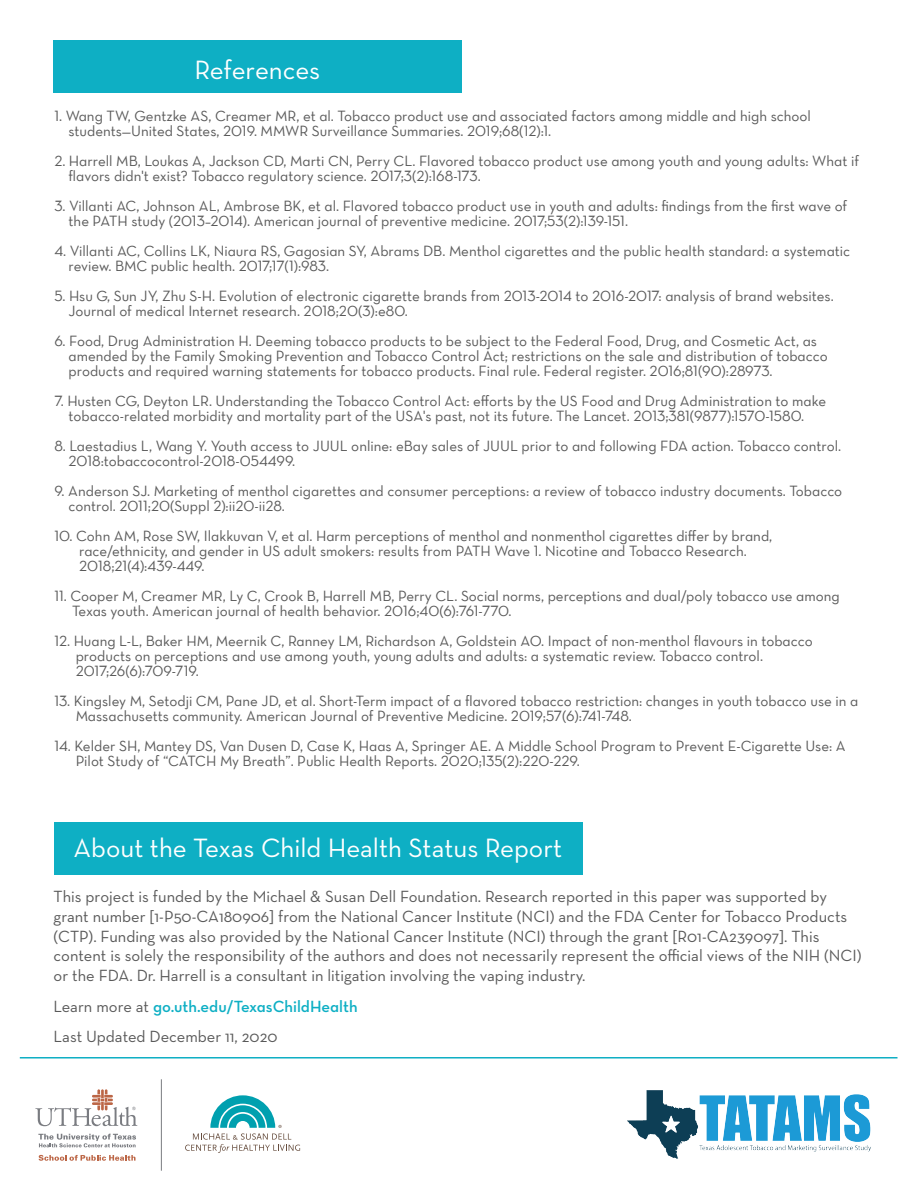
<style>
.page{position:relative;width:918px;height:1188px;background:#fff}
.page>*{position:absolute;margin:0;border:0;box-sizing:border-box;transform-origin:0 0}
.t1{font:27px "Neutra Text";color:#fff}
.t2{font:16.5px/19.8px "Neutra Text";color:#595959}
.t3{font:16.5px "Neutra Text Demi Alt";color:#0eafc4}
.t4{font:15px/15px "Neutra Text Book Alt";color:#595959}
.s1{font-family:"Neutra Text";color:#595959}
</style>
<div class="page">
<div style="left:54px;top:40px;width:408px;height:52px;background:#0eafc4"></div>
<hr style="left:20px;top:1057px;width:878px;height:2px;background:#0eafc4">
<svg style="left:185px;top:1095px;width:115px;height:58px"></svg>
<hr style="left:161px;top:1079px;width:1px;height:92px;background:#7a7c81">
<svg style="left:39px;top:1155px;width:97px;height:6px"></svg>
<svg style="left:38px;top:1134px;width:98px;height:13px"></svg>
<svg style="left:35px;top:1089px;width:102px;height:37px"></svg>
<div style="left:54px;top:822px;width:529px;height:52px;background:#0eafc4"></div>
<img style="left:627px;top:1090px;width:244px;height:69px">
<h1 class="t1" style="left:194px;top:54px;width:127px">References</h1>
<p class="t4" style="left:69px;top:108px;width:744px;text-indent:-14px">1. Wang TW, Gentzke AS, Creamer MR, et al. Tobacco product use and associated factors among middle and high school students—United States, 2019. MMWR Surveillance Summaries. 2019;68(12):1.</p>
<p class="t4" style="left:69px;top:153px;width:792px;text-indent:-14px">2. Harrell MB, Loukas A, Jackson CD, Marti CN, Perry CL. Flavored tobacco product use among youth and young adults: What if flavors didn't exist? Tobacco regulatory science. 2017;3(2):168-173.</p>
<p class="t4" style="left:69px;top:198px;width:780px;text-indent:-14px">3. Villanti AC, Johnson AL, Ambrose BK, et al. Flavored tobacco product use in youth and adults: findings from the first wave of the PATH study (2013–2014). American journal of preventive medicine. 2017;53(2):139-151.</p>
<p class="t4" style="left:69px;top:243px;width:783px;text-indent:-14px">4. Villanti AC, Collins LK, Niaura RS, Gagosian SY, Abrams DB. Menthol cigarettes and the public health standard: a systematic review. BMC public health. 2017;17(1):983.</p>
<p class="t4" style="left:69px;top:288px;width:767px;text-indent:-14px">5. Hsu G, Sun JY, Zhu S-H. Evolution of electronic cigarette brands from 2013-2014 to 2016-2017: analysis of brand websites.<br>Journal of medical Internet research. 2018;20(3):e80.</p>
<p class="t4" style="left:69px;top:333px;width:761px;text-indent:-14px">6. Food, Drug Administration H. Deeming tobacco products to be subject to the Federal Food, Drug, and Cosmetic Act, as amended by the Family Smoking Prevention and Tobacco Control Act; restrictions on the sale and distribution of tobacco products and required warning statements for tobacco products. Final rule. Federal register. 2016;81(90):28973.</p>
<p class="t4" style="left:54px;top:393px;width:773px;text-align:center">7. Husten CG, Deyton LR. Understanding the Tobacco Control Act: efforts by the US Food and Drug Administration to make tobacco-related morbidity and mortality part of the USA's past, not its future. The Lancet. 2013;381(9877):1570-1580.</p>
<p class="t4" style="left:69px;top:438px;width:774px;text-indent:-14px">8. Laestadius L, Wang Y. Youth access to JUUL online: eBay sales of JUUL prior to and following FDA action. Tobacco control.<br>2018:tobaccocontrol-2018-054499.</p>
<p class="t4" style="left:69px;top:483px;width:775px;text-indent:-14px">9. Anderson SJ. Marketing of menthol cigarettes and consumer perceptions: a review of tobacco industry documents. Tobacco control. 2011;20(Suppl 2):ii20-ii28.</p>
<p class="t4" style="left:79px;top:528px;width:695px;text-indent:-25px">10. Cohn AM, Rose SW, Ilakkuvan V, et al. Harm perceptions of menthol and nonmenthol cigarettes differ by brand, race/ethnicity, and gender in US adult smokers: results from PATH Wave 1. Nicotine and Tobacco Research.<br>2018;21(4):439-449.</p>
<p class="t4" style="left:72px;top:588px;width:769px;text-indent:-18px">11. Cooper M, Creamer MR, Ly C, Crook B, Harrell MB, Perry CL. Social norms, perceptions and dual/poly tobacco use among<br>Texas youth. American journal of health behavior. 2016;40(6):761-770.</p>
<p class="t4" style="left:76px;top:633px;width:739px;text-indent:-21px">12. Huang L-L, Baker HM, Meernik C, Ranney LM, Richardson A, Goldstein AO. Impact of non-menthol flavours in tobacco products on perceptions and use among youth, young adults and adults: a systematic review. Tobacco control.<br>2017;26(6):709-719.</p>
<p class="t4" style="left:76px;top:693px;width:784px;text-indent:-21px">13. Kingsley M, Setodji CM, Pane JD, et al. Short-Term impact of a flavored tobacco restriction: changes in youth tobacco use in a<br>Massachusetts community. American Journal of Preventive Medicine. 2019;57(6):741-748.</p>
<p class="t4" style="left:76px;top:738px;width:772px;text-indent:-21px">14. Kelder SH, Mantey DS, Van Dusen D, Case K, Haas A, Springer AE. A Middle School Program to Prevent E-Cigarette Use: A<br>Pilot Study of “CATCH My Breath”. Public Health Reports. 2020;135(2):220-229.</p>
<h1 class="t1" style="left:74px;top:831px;width:490px">About the Texas Child Health Status Report</h1>
<p class="t2" style="left:54px;top:886px;width:810px">This project is funded by the Michael &amp; Susan Dell Foundation. Research reported in this paper was supported by grant number [1-P50-CA180906] from the National Cancer Institute (NCI) and the FDA Center for Tobacco Products (CTP). Funding was also provided by the National Cancer Institute (NCI) through the grant [R01-CA239097]. This content is solely the responsibility of the authors and does not necessarily represent the official views of the NIH (NCI) or the FDA. Dr. Harrell is a consultant in litigation involving the vaping industry.</p>
<p class="t3" style="left:54px;top:996px;width:306px"><span class="s1">Learn more at</span> go.uth.edu/TexasChildHealth</p>
<p class="t2" style="left:54px;top:1026px;width:225px">Last Updated December 11, 2020</p>
</div>
